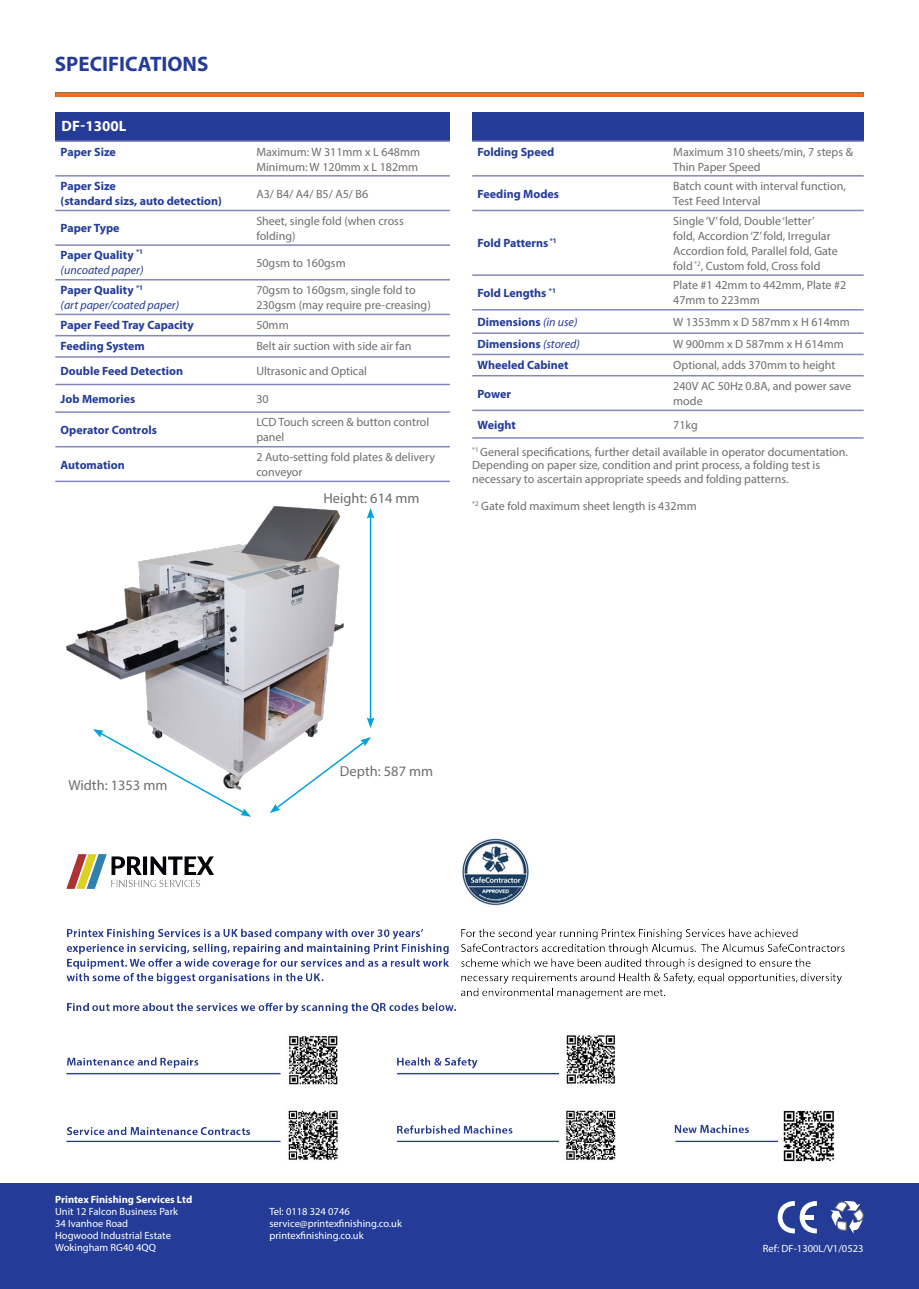
<style>
.page{position:relative;width:919px;height:1289px;background:#fff}
.page>*{position:absolute;margin:0;border:0;box-sizing:border-box;transform-origin:0 0}
.t1{font:700 21px "Myriad Pro";color:#243c97}
.t2{font:700 15px "Myriad Pro";color:#fff}
.t3{font:14.4px "Myriad Pro";color:#6c6d70}
.t4{font:12px/15px "Myriad Pro";color:#6c6d70}
.t5{font:700 12px/15px "Myriad Pro";color:#243c97}
.t6{font:italic 12px/15px "Myriad Pro";color:#243c97}
.t7{font:10.5px/12px "Myriad Pro";color:#fff}
.t8{font:700 10.5px "Myriad Pro";color:#fff}
.t9{font:700 7.05px "Myriad Pro";color:#243c97}
.s1{font-weight:700;font-style:normal}
.s2{font-weight:400;font-style:italic}
</style>
<div class="page">
<div style="left:0;top:1182px;width:918px;height:106px;background:#243c97"></div>
<svg style="left:830px;top:1201px;width:34px;height:32px"></svg>
<svg style="left:777px;top:1201px;width:39px;height:33px"></svg>
<div style="left:803px;top:1214px;width:10px;height:5px;background:#fff"></div>
<div style="left:55px;top:113px;width:395px;height:28px;background:#243c97"></div>
<hr style="left:55px;top:175px;width:196px;height:1px;background:#8587c1">
<hr style="left:251px;top:175px;width:199px;height:1px;background:#8587c1">
<hr style="left:55px;top:210px;width:196px;height:1px;background:#8587c1">
<hr style="left:251px;top:210px;width:199px;height:1px;background:#8587c1">
<hr style="left:55px;top:279px;width:196px;height:1px;background:#8587c1">
<hr style="left:251px;top:279px;width:199px;height:1px;background:#8587c1">
<hr style="left:55px;top:140px;width:196px;height:2px;background:#8587c1">
<hr style="left:55px;top:244px;width:196px;height:2px;background:#8587c1">
<hr style="left:55px;top:314px;width:196px;height:1px;background:#8587c1">
<hr style="left:55px;top:335px;width:196px;height:1px;background:#8587c1">
<hr style="left:55px;top:356px;width:196px;height:2px;background:#8587c1">
<hr style="left:55px;top:384px;width:196px;height:1px;background:#8587c1">
<hr style="left:55px;top:411px;width:196px;height:2px;background:#8587c1">
<hr style="left:55px;top:446px;width:196px;height:1px;background:#8587c1">
<hr style="left:55px;top:480px;width:196px;height:2px;background:#8587c1">
<hr style="left:251px;top:314px;width:199px;height:1px;background:#8587c1">
<hr style="left:251px;top:335px;width:199px;height:1px;background:#8587c1">
<hr style="left:251px;top:356px;width:199px;height:2px;background:#8587c1">
<hr style="left:251px;top:384px;width:199px;height:1px;background:#8587c1">
<hr style="left:251px;top:411px;width:199px;height:2px;background:#8587c1">
<hr style="left:251px;top:446px;width:199px;height:1px;background:#8587c1">
<hr style="left:251px;top:480px;width:199px;height:2px;background:#8587c1">
<hr style="left:251px;top:140px;width:199px;height:2px;background:#8587c1">
<hr style="left:251px;top:244px;width:199px;height:2px;background:#8587c1">
<div style="left:472px;top:113px;width:391px;height:28px;background:#243c97"></div>
<hr style="left:472px;top:175px;width:196px;height:1px;background:#8587c1">
<hr style="left:668px;top:175px;width:195px;height:1px;background:#8587c1">
<hr style="left:472px;top:210px;width:196px;height:1px;background:#8587c1">
<hr style="left:668px;top:210px;width:195px;height:1px;background:#8587c1">
<hr style="left:472px;top:309px;width:196px;height:1px;background:#8587c1">
<hr style="left:668px;top:309px;width:195px;height:1px;background:#8587c1">
<hr style="left:472px;top:140px;width:196px;height:2px;background:#8587c1">
<hr style="left:472px;top:274px;width:196px;height:2px;background:#8587c1">
<hr style="left:472px;top:332px;width:196px;height:2px;background:#8587c1">
<hr style="left:472px;top:354px;width:196px;height:1px;background:#8587c1">
<hr style="left:472px;top:375px;width:196px;height:1px;background:#8587c1">
<hr style="left:472px;top:409px;width:196px;height:2px;background:#8587c1">
<hr style="left:472px;top:437px;width:196px;height:1px;background:#8587c1">
<hr style="left:668px;top:332px;width:195px;height:2px;background:#8587c1">
<hr style="left:668px;top:354px;width:195px;height:1px;background:#8587c1">
<hr style="left:668px;top:375px;width:195px;height:1px;background:#8587c1">
<hr style="left:668px;top:409px;width:195px;height:2px;background:#8587c1">
<hr style="left:668px;top:437px;width:195px;height:1px;background:#8587c1">
<hr style="left:668px;top:140px;width:195px;height:2px;background:#8587c1">
<hr style="left:668px;top:274px;width:195px;height:2px;background:#8587c1">
<div style="left:55px;top:92px;width:808px;height:5px;background:#f36e21"></div>
<svg style="left:270px;top:737px;width:101px;height:76px"></svg>
<hr style="left:370px;top:516px;width:1px;height:204px;background:#00a4da">
<svg style="left:367px;top:508px;width:7px;height:10px"></svg>
<svg style="left:367px;top:717px;width:7px;height:11px"></svg>
<svg style="left:208px;top:794px;width:43px;height:22px"></svg>
<img style="left:66px;top:506px;width:288px;height:288px">
<img style="left:66px;top:838px;width:779px;height:324px">
<h1 class="t1" style="left:55px;top:50px;width:155px">SPECIFICATIONS</h1>
<p class="t2" style="left:61px;top:116px;width:67px">DF-1300L</p>
<p class="t5" style="left:61px;top:143px;width:57px">Paper Size</p>
<p class="t4" style="left:256px;top:144px;width:165px">Maximum: W 311mm x L 648mm<br>Minimum: W 120mm x L 182mm</p>
<p class="t5" style="left:61px;top:178px;width:163px">Paper Size<br>(standard sizs, auto detection)</p>
<p class="t4" style="left:256px;top:186px;width:113px">A3/ B4/ A4/ B5/ A5/ B6</p>
<p class="t5" style="left:61px;top:220px;width:60px">Paper Type</p>
<p class="t4" style="left:256px;top:213px;width:149px">Sheet, single fold (when cross folding)</p>
<p class="t5" style="left:61px;top:247px;width:74px">Paper Quality</p>
<p class="t9" style="left:136px;top:247px;width:9px">*1</p>
<p class="t6" style="left:61px;top:263px;width:84px">(uncoated paper)</p>
<p class="t4" style="left:256px;top:255px;width:91px">50gsm to 160gsm</p>
<p class="t6" style="left:61px;top:282px;width:120px"><span class="s1">Paper Quality</span> <sup>*1<br></sup>(art paper/coated paper)</p>
<p class="t4" style="left:256px;top:282px;width:176px">70gsm to 160gsm, single fold to<br>230gsm (may require pre-creasing)</p>
<p class="t5" style="left:61px;top:317px;width:134px">Paper Feed Tray Capacity</p>
<p class="t4" style="left:256px;top:317px;width:34px">50mm</p>
<p class="t5" style="left:61px;top:338px;width:86px">Feeding System</p>
<p class="t4" style="left:256px;top:338px;width:157px">Belt air suction with side air fan</p>
<p class="t5" style="left:61px;top:363px;width:124px">Double Feed Detection</p>
<p class="t4" style="left:256px;top:363px;width:112px">Ultrasonic and Optical</p>
<p class="t5" style="left:61px;top:391px;width:76px">Job Memories</p>
<p class="t4" style="left:256px;top:391px;width:14px">30</p>
<p class="t5" style="left:61px;top:422px;width:98px">Operator Controls</p>
<p class="t4" style="left:256px;top:414px;width:174px">LCD Touch screen &amp; button control panel</p>
<p class="t5" style="left:61px;top:456px;width:66px">Automation</p>
<p class="t4" style="left:256px;top:449px;width:180px">2 Auto-setting fold plates &amp; delivery conveyor</p>
<p class="t3" style="left:323px;top:489px;width:98px">Height: 614 mm</p>
<p class="t5" style="left:477px;top:143px;width:78px">Folding Speed</p>
<p class="t4" style="left:673px;top:144px;width:181px">Maximum 310 sheets/min, 7 steps &amp;<br>Thin Paper Speed</p>
<p class="t5" style="left:477px;top:186px;width:83px">Feeding Modes</p>
<p class="t4" style="left:673px;top:178px;width:174px">Batch count with interval function,<br>Test Feed Interval</p>
<p class="t5" style="left:477px;top:235px;width:81px">Fold Patterns <sup>*1</sup></p>
<p class="t4" style="left:673px;top:213px;width:166px">Single ‘V’ fold, Double ‘letter’ fold, Accordion ‘Z’ fold, Irregular Accordion fold, Parallel fold, Gate fold <sup>*2</sup>, Custom fold, Cross fold</p>
<p class="t5" style="left:477px;top:285px;width:80px">Fold Lengths <sup>*1</sup></p>
<p class="t4" style="left:673px;top:278px;width:174px">Plate #1 42mm to 442mm, Plate #2<br>47mm to 223mm</p>
<p class="t5" style="left:477px;top:314px;width:101px">Dimensions <span class="s2">(in use)</span></p>
<p class="t4" style="left:673px;top:314px;width:178px">W 1353mm x D 587mm x H 614mm</p>
<p class="t5" style="left:477px;top:335px;width:104px">Dimensions <span class="s2">(stored)</span></p>
<p class="t4" style="left:673px;top:336px;width:172px">W 900mm x D 587mm x H 614mm</p>
<p class="t5" style="left:477px;top:357px;width:93px">Wheeled Cabinet</p>
<p class="t4" style="left:673px;top:357px;width:164px">Optional, adds 370mm to height</p>
<p class="t5" style="left:477px;top:385px;width:35px">Power</p>
<p class="t4" style="left:673px;top:378px;width:179px">240V AC 50Hz 0.8A, and power save mode</p>
<p class="t5" style="left:477px;top:417px;width:40px">Weight</p>
<p class="t4" style="left:673px;top:417px;width:26px">71kg</p>
<p class="t4" style="left:472px;top:444px;width:377px;line-height:13.5px"><sup>*1</sup> General specifications, further detail available in operator documentation.<br>Depending on paper size, condition and print process, a folding test is necessary to ascertain appropriate speeds and folding patterns.</p>
<p class="t4" style="left:472px;top:498px;width:226px"><sup>*2</sup> Gate fold maximum sheet length is 432mm</p>
<p class="t3" style="left:68px;top:776px;width:101px">Width: 1353 mm</p>
<p class="t3" style="left:340px;top:762px;width:95px">Depth: 587 mm</p>
<p class="t8" style="left:55px;top:1192px;width:139px">Printex Finishing Services Ltd</p>
<p class="t7" style="left:55px;top:1205px;width:124px">Unit 12 Falcon Business Park<br>34 Ivanhoe Road<br>Hogwood Industrial Estate<br>Wokingham RG40 4QQ</p>
<p class="t7" style="left:269px;top:1205px;width:134px">Tel: 0118 324 0746 service@printexfinishing.co.uk printexfinishing.co.uk</p>
<p class="t7" style="left:762px;top:1242px;width:102px">Ref: DF-1300L/V1/0523</p>
</div>
